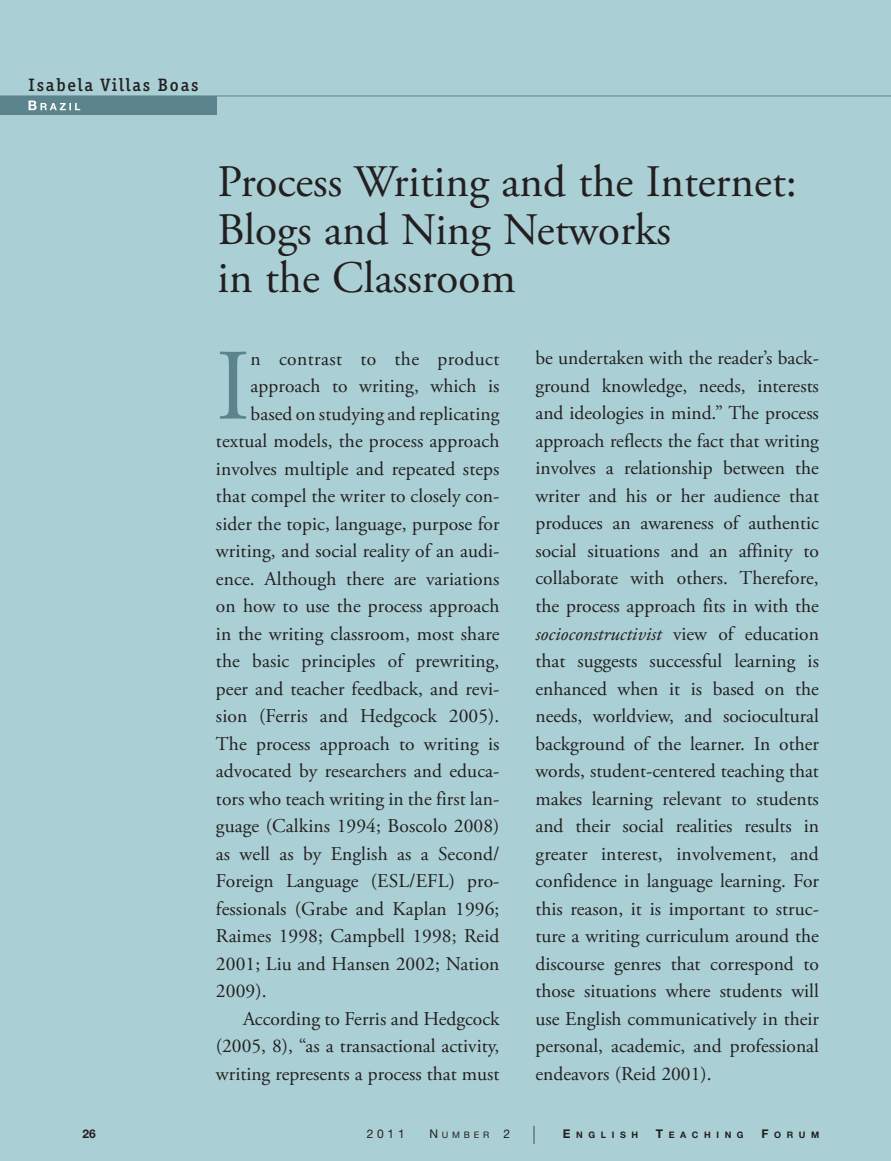
<style>
.page{position:relative;width:891px;height:1161px;background:#aacfd4}
.page>*{position:absolute;margin:0;border:0;box-sizing:border-box;transform-origin:0 0}
.Paragraph{font:100.95px "Adobe Garamond Pro";color:#5c848d}
.t1{font:45px/48px "Adobe Garamond Pro";color:#231f20}
.Paragraph-2{font:19.5px/27.5px "Adobe Garamond Pro";letter-spacing:.005em;color:#231f20;text-align:justify}
.Author{font:500 18px "Officina Ser ITC";letter-spacing:.1em;color:#231f20}
.t2{font:12px "Helvetica Neue LT Std";color:#231f20}
.t3{font:700 12px "Helvetica Neue LT Std";color:#231f20}
.t4{font:700 9px "Helvetica Neue LT Std";letter-spacing:.62em;color:#231f20}
.t5{font:9px "Helvetica Neue LT Std";letter-spacing:.42em;color:#231f20}
.s1{font-style:italic}
.s2{font-size:12px}
.s3{font-weight:100;font-size:18px}
</style>
<div class="page">
<hr style="left:0;top:96px;width:891px;height:1px;background:#5c848d">
<div style="left:0;top:96px;width:216px;height:18px;background:#5c848d"></div>
<svg style="left:29px;top:101px;width:51px;height:9px"></svg>
<p class="Author" style="left:29px;top:74px;width:171px">Isabela Villas Boas</p>
<p class="t1" style="left:218px;top:159px;width:581px">Process Writing and the Internet:<br>Blogs and Ning Networks<br>in the Classroom</p>
<p class="Paragraph" style="left:216px;top:326px;width:36px">I</p>
<p class="Paragraph-2" style="left:251px;top:345px;width:250px">n contrast to the product</p>
<p class="Paragraph-2" style="left:251px;top:373px;width:250px">approach to writing, which is</p>
<p class="Paragraph-2" style="left:251px;top:400px;width:250px">based on studying and replicating</p>
<p class="Paragraph-2" style="left:216px;top:428px;width:285px">textual models, the process approach</p>
<p class="Paragraph-2" style="left:216px;top:455px;width:285px">involves multiple and repeated steps</p>
<p class="Paragraph-2" style="left:216px;top:483px;width:285px">that compel the writer to closely con-</p>
<p class="Paragraph-2" style="left:216px;top:510px;width:285px">sider the topic, language, purpose for</p>
<p class="Paragraph-2" style="left:216px;top:538px;width:285px">writing, and social reality of an audi-</p>
<p class="Paragraph-2" style="left:216px;top:565px;width:285px">ence. Although there are variations</p>
<p class="Paragraph-2" style="left:216px;top:593px;width:285px">on how to use the process approach</p>
<p class="Paragraph-2" style="left:216px;top:620px;width:285px">in the writing classroom, most share</p>
<p class="Paragraph-2" style="left:216px;top:648px;width:285px">the basic principles of prewriting,</p>
<p class="Paragraph-2" style="left:216px;top:675px;width:285px">peer and teacher feedback, and revi-</p>
<p class="Paragraph-2" style="left:216px;top:703px;width:285px">sion (Ferris and Hedgcock 2005).</p>
<p class="Paragraph-2" style="left:216px;top:730px;width:285px">The process approach to writing is</p>
<p class="Paragraph-2" style="left:216px;top:758px;width:285px">advocated by researchers and educa-</p>
<p class="Paragraph-2" style="left:216px;top:786px;width:285px">tors who teach writing in the first lan-</p>
<p class="Paragraph-2" style="left:216px;top:813px;width:285px">guage (Calkins 1994; Boscolo 2008)</p>
<p class="Paragraph-2" style="left:216px;top:841px;width:285px">as well as by English as a Second/</p>
<p class="Paragraph-2" style="left:216px;top:868px;width:285px">Foreign Language (ESL/EFL) pro-</p>
<p class="Paragraph-2" style="left:216px;top:896px;width:285px">fessionals (Grabe and Kaplan 1996;</p>
<p class="Paragraph-2" style="left:216px;top:923px;width:285px">Raimes 1998; Campbell 1998; Reid</p>
<p class="Paragraph-2" style="left:216px;top:951px;width:285px">2001; Liu and Hansen 2002; Nation</p>
<p class="Paragraph-2" style="left:216px;top:978px;width:52px">2009).</p>
<p class="Paragraph-2" style="left:216px;top:1006px;width:285px;text-indent:27px">According to Ferris and Hedgcock (2005, 8), “as a transactional activity, writing represents a process that must</p>
<p class="Paragraph-2" style="left:535px;top:345px;width:285px">be undertaken with the reader’s back&shy;ground knowledge, needs, interests and ideologies in mind.” The process approach reflects the fact that writing involves a relationship between the writer and his or her audience that produces an awareness of authentic social situations and an affinity to collaborate with others. Therefore, the process approach fits in with the <span class="s1">socioconstructivist</span> view of education that suggests successful learning is enhanced when it is based on the needs, worldview, and sociocultural background of the learner. In other words, student-centered teaching that makes learning relevant to students and their social realities results in greater interest, involvement, and confidence in language learning. For this reason, it is important to struc&shy;ture a writing curriculum around the discourse genres that correspond to those situations where students will use English communicatively in their personal, academic, and professional endeavors (Reid 2001).</p>
<p class="t3" style="left:82px;top:1126px;width:15px">26</p>
<p class="t2" style="left:367px;top:1127px;width:40px">2011</p>
<p class="t5" style="left:429px;top:1130px;width:108px"><span class="s2">N</span>UMBER <span class="s2">2</span> <span class="s3">|</span></p>
<p class="t4" style="left:563px;top:1129px;width:77px"><span class="s2">E</span>NGLISH</p>
<p class="t4" style="left:656px;top:1129px;width:89px"><span class="s2">T</span>EACHING</p>
<p class="t4" style="left:762px;top:1129px;width:59px"><span class="s2">F</span>ORUM</p>
</div>
